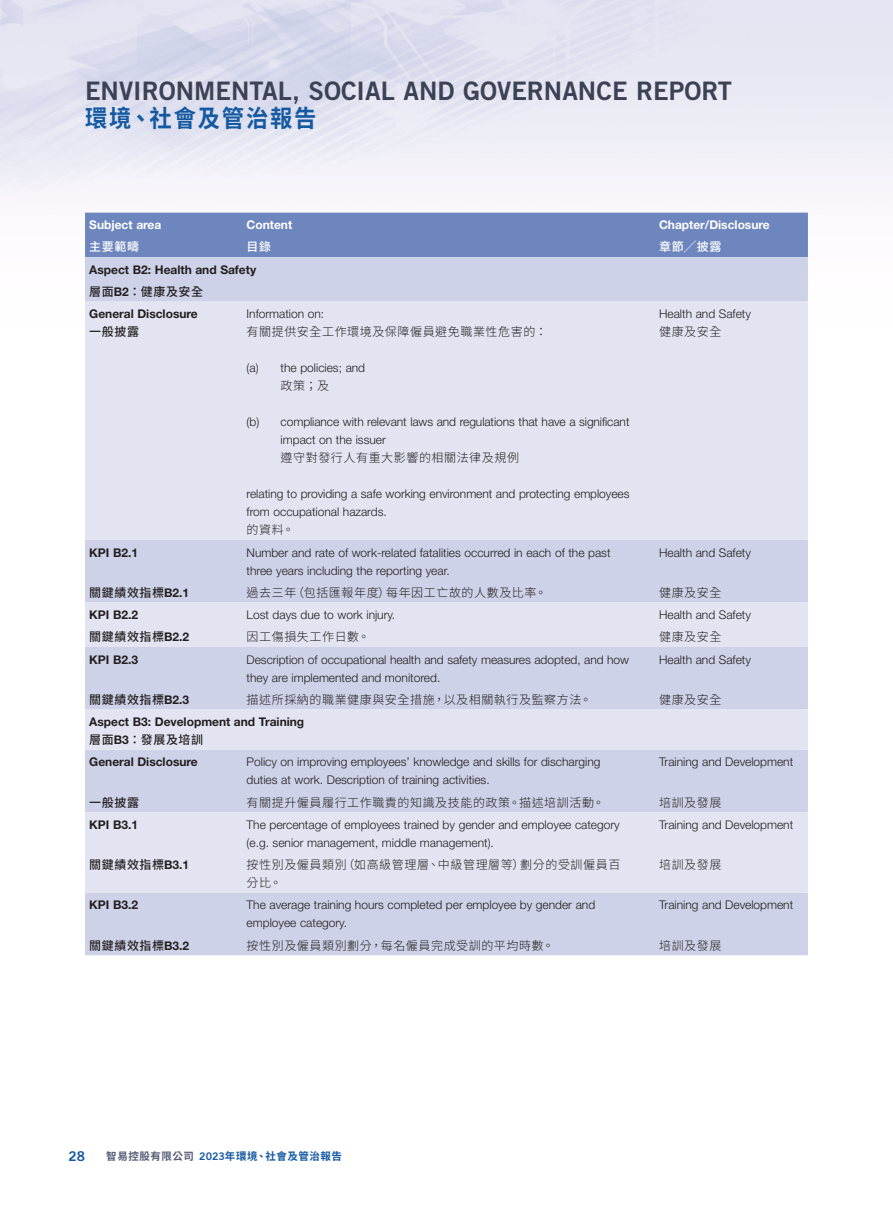
<style>
.page{position:relative;width:893px;height:1212px;background:#fff}
.page>*{position:absolute;margin:0;border:0;box-sizing:border-box;transform-origin:0 0}
.t1{font:25.5px "Trade Gothic LT Std Bd 2";color:#3d4156}
.t2{font:700 24px "Source Han Sans TC";letter-spacing:.08em;color:#1459a1;scale:.93 1}
.t3{font:13.5px "Trade Gothic LT Std Bd 2";color:#1459a1}
.Body_Text{font:300 12px/18px "Helvetica Neue LT Std";color:#231f20}
.Body_Text-2{font:300 12px/18px "Source Han Sans TC";letter-spacing:.05em;color:#231f20}
.Body_Text-3{font:700 12px "Helvetica Neue LT Std";color:#231f20}
.Body_Text-4{font:500 12px "Source Han Sans TC";letter-spacing:.05em;color:#231f20}
.Body_Text-5{font:700 12px "Helvetica Neue LT Std";color:#fff}
.Body_Text-6{font:500 12px "Source Han Sans TC";letter-spacing:.05em;color:#fff}
.t4{font:700 10.5px "Source Han Sans TC";letter-spacing:.05em;color:#1459a1}
.s1{font-family:"Helvetica Neue LT Std";font-weight:700}
.s2{color:#565d77}
.s3{font-family:"Trade Gothic LT Std Bd 2";font-weight:400}
</style>
<div class="page">
<div style="left:85px;top:213px;width:723px;height:44px;background:#6e86be"></div>
<div style="left:85px;top:257px;width:723px;height:698px;background:#cdd2e8"></div>
<svg style="left:85px;top:302px;width:723px;height:591px;background:#dbdeee"></svg>
<h1 class="t1" style="left:85px;top:75px;width:649px">ENVIRONMENTAL, SOCIAL AND GOVERNANCE REPORT</h1>
<h2 class="t2" style="left:85px;top:105px;width:251px">環境、社會及管治報告</h2>
<p class="Body_Text-5" style="left:89px;top:217px;width:74px">Subject area</p>
<p class="Body_Text-5" style="left:247px;top:217px;width:47px">Content</p>
<p class="Body_Text-5" style="left:659px;top:217px;width:112px">Chapter/Disclosure</p>
<p class="Body_Text-6" style="left:89px;top:240px;width:51px">主要範疇</p>
<p class="Body_Text-6" style="left:247px;top:240px;width:26px">目錄</p>
<p class="Body_Text-6" style="left:659px;top:240px;width:64px">章節╱披露</p>
<p class="Body_Text-3" style="left:89px;top:262px;width:168px">Aspect B2: Health and Safety</p>
<p class="Body_Text-4" style="left:89px;top:285px;width:115px">層面<span class="s1">B2</span>：健康及安全</p>
<p class="Body_Text-3" style="left:89px;top:306px;width:110px">General Disclosure</p>
<p class="Body_Text-4" style="left:89px;top:325px;width:51px">一般披露</p>
<p class="Body_Text" style="left:659px;top:305px;width:93px">Health and Safety</p>
<p class="Body_Text-2" style="left:659px;top:323px;width:64px">健康及安全</p>
<p class="Body_Text" style="left:247px;top:305px;width:79px">Information on:</p>
<p class="Body_Text-2" style="left:247px;top:323px;width:302px">有關提供安全工作環境及保障僱員避免職業性危害的：</p>
<p class="Body_Text" style="left:247px;top:359px;width:120px">(a) the policies; and</p>
<p class="Body_Text-2" style="left:281px;top:377px;width:50px">政策；及</p>
<p class="Body_Text" style="left:281px;top:413px;width:350px;text-indent:-34px">(b) compliance with relevant laws and regulations that have a significant impact on the issuer</p>
<p class="Body_Text-2" style="left:281px;top:449px;width:240px">遵守對發行人有重大影響的相關法律及規例</p>
<p class="Body_Text" style="left:247px;top:485px;width:384px">relating to providing a safe working environment and protecting employees from occupational hazards.</p>
<p class="Body_Text-2" style="left:247px;top:521px;width:49px">的資料。</p>
<p class="Body_Text-3" style="left:89px;top:545px;width:50px">KPI B2.1</p>
<p class="Body_Text" style="left:247px;top:543px;width:365px">Number and rate of work-related fatalities occurred in each of the past three years including the reporting year.</p>
<p class="Body_Text" style="left:659px;top:543px;width:93px">Health and Safety</p>
<p class="Body_Text-4" style="left:89px;top:586px;width:101px">關鍵績效指標<span class="s1">B2.1</span></p>
<p class="Body_Text-2" style="left:247px;top:584px;width:302px">過去三年（包括匯報年度）每年因工亡故的人數及比率。</p>
<p class="Body_Text-2" style="left:659px;top:584px;width:64px">健康及安全</p>
<p class="Body_Text-3" style="left:89px;top:607px;width:50px">KPI B2.2</p>
<p class="Body_Text" style="left:247px;top:605px;width:150px">Lost days due to work injury.</p>
<p class="Body_Text" style="left:659px;top:605px;width:93px">Health and Safety</p>
<p class="Body_Text-4" style="left:89px;top:630px;width:101px">關鍵績效指標<span class="s1">B2.2</span></p>
<p class="Body_Text-2" style="left:247px;top:628px;width:125px">因工傷損失工作日數。</p>
<p class="Body_Text-2" style="left:659px;top:628px;width:64px">健康及安全</p>
<p class="Body_Text-3" style="left:89px;top:652px;width:50px">KPI B2.3</p>
<p class="Body_Text" style="left:247px;top:650px;width:384px">Description of occupational health and safety measures adopted, and how they are implemented and monitored.</p>
<p class="Body_Text" style="left:659px;top:650px;width:93px">Health and Safety</p>
<p class="Body_Text-4" style="left:89px;top:693px;width:101px">關鍵績效指標<span class="s1">B2.3</span></p>
<p class="Body_Text-2" style="left:247px;top:691px;width:347px">描述所採納的職業健康與安全措施，以及相關執行及監察方法。</p>
<p class="Body_Text-2" style="left:659px;top:691px;width:64px">健康及安全</p>
<p class="Body_Text-3" style="left:89px;top:714px;width:216px">Aspect B3: Development and Training</p>
<p class="Body_Text-4" style="left:89px;top:733px;width:115px">層面<span class="s1">B3</span>：發展及培訓</p>
<p class="Body_Text-3" style="left:89px;top:754px;width:110px">General Disclosure</p>
<p class="Body_Text" style="left:247px;top:753px;width:355px">Policy on improving employees’ knowledge and skills for discharging duties at work. Description of training activities.</p>
<p class="Body_Text" style="left:659px;top:753px;width:136px">Training and Development</p>
<p class="Body_Text-4" style="left:89px;top:795px;width:51px">一般披露</p>
<p class="Body_Text-2" style="left:247px;top:793px;width:359px">有關提升僱員履行工作職責的知識及技能的政策。描述培訓活動。</p>
<p class="Body_Text-2" style="left:659px;top:793px;width:64px">培訓及發展</p>
<p class="Body_Text-3" style="left:89px;top:817px;width:50px">KPI B3.1</p>
<p class="Body_Text" style="left:247px;top:815px;width:375px">The percentage of employees trained by gender and employee category (e.g. senior management, middle management).</p>
<p class="Body_Text" style="left:659px;top:815px;width:136px">Training and Development</p>
<p class="Body_Text-4" style="left:89px;top:858px;width:101px">關鍵績效指標<span class="s1">B3.1</span></p>
<p class="Body_Text-2" style="left:247px;top:856px;width:375px">按性別及僱員類別（如高級管理層、中級管理層等）劃分的受訓僱員百分比。</p>
<p class="Body_Text-2" style="left:659px;top:856px;width:64px">培訓及發展</p>
<p class="Body_Text-3" style="left:89px;top:897px;width:50px">KPI B3.2</p>
<p class="Body_Text" style="left:247px;top:896px;width:350px">The average training hours completed per employee by gender and employee category.</p>
<p class="Body_Text" style="left:659px;top:896px;width:136px">Training and Development</p>
<p class="Body_Text-4" style="left:89px;top:938px;width:101px">關鍵績效指標<span class="s1">B3.2</span></p>
<p class="Body_Text-2" style="left:247px;top:936px;width:309px">按性別及僱員類別劃分，每名僱員完成受訓的平均時數。</p>
<p class="Body_Text-2" style="left:659px;top:936px;width:64px">培訓及發展</p>
<p class="t3" style="left:69px;top:1148px;width:18px">28</p>
<p class="t4" style="left:106px;top:1150px;width:237px"><span class="s2">智易控股有限公司</span> <span class="s3">2023</span>年環境、社會及管治報告</p>
</div>
